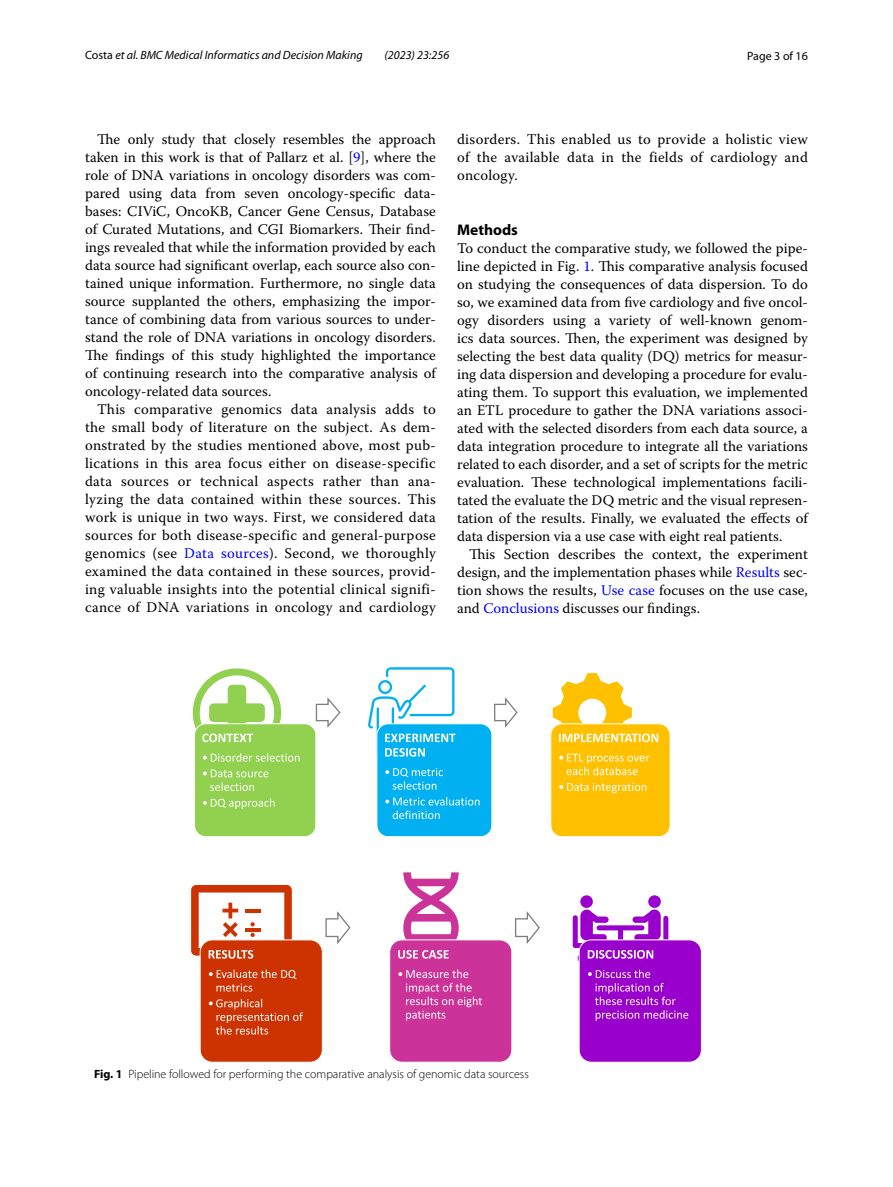
<style>
.page{position:relative;width:893px;height:1187px;background:#fff}
.page>*{position:absolute;margin:0;border:0;box-sizing:border-box;transform-origin:0 0}
.t1{font:700 15.45px "Myriad Pro";color:#000}
.t2{font:14.7px/18px "Warnock Pro";color:#000;text-align:justify}
.t3{font:300 12px "Myriad Pro";color:#000}
.t4{font:italic 12px "Myriad Pro";color:#000}
.t5{font:12px "Myriad Pro";color:#000}
.s1{font-style:normal}
.s2{color:#00f}
.s3{font-weight:700}
</style>
<div class="page">
<div style="left:195px;top:723px;width:121px;height:113px;background:#92d050;border-radius:11px"></div>
<div style="left:194px;top:723px;width:122px;height:114px;border:1px solid #fff;border-radius:11px"></div>
<svg style="left:193px;top:668px;width:107px;height:93px"></svg>
<svg style="left:203px;top:769px;width:65px;height:22px"></svg>
<svg style="left:203px;top:798px;width:72px;height:10px"></svg>
<svg style="left:315px;top:697px;width:26px;height:31px"></svg>
<div style="left:377px;top:723px;width:115px;height:113px;background:#00b0f0;border-radius:11px"></div>
<div style="left:376px;top:723px;width:116px;height:114px;border:1px solid #fff;border-radius:11px"></div>
<svg style="left:368px;top:667px;width:97px;height:91px"></svg>
<svg style="left:385px;top:768px;width:58px;height:21px"></svg>
<svg style="left:385px;top:797px;width:95px;height:22px"></svg>
<svg style="left:494px;top:697px;width:24px;height:31px"></svg>
<div style="left:551px;top:723px;width:119px;height:113px;background:#ffc000;border-radius:11px"></div>
<div style="left:550px;top:723px;width:120px;height:114px;border:1px solid #fff;border-radius:11px"></div>
<svg style="left:553px;top:673px;width:105px;height:102px"></svg>
<svg style="left:559px;top:782px;width:87px;height:11px"></svg>
<div style="left:200px;top:939px;width:122px;height:123px;background:#c30;border-radius:12px"></div>
<div style="left:200px;top:939px;width:123px;height:123px;border:1px solid #fff;border-radius:12px"></div>
<svg style="left:191px;top:885px;width:105px;height:106px"></svg>
<svg style="left:209px;top:998px;width:94px;height:36px"></svg>
<svg style="left:325px;top:911px;width:26px;height:33px"></svg>
<div style="left:390px;top:939px;width:122px;height:123px;background:#c39;border-radius:12px"></div>
<div style="left:389px;top:939px;width:123px;height:123px;border:1px solid #fff;border-radius:12px"></div>
<svg style="left:398px;top:872px;width:84px;height:148px"></svg>
<svg style="left:515px;top:911px;width:25px;height:33px"></svg>
<div style="left:580px;top:895px;width:13px;height:12px;background:#90c;border-radius:50%"></div>
<div style="left:648px;top:895px;width:13px;height:12px;background:#90c;border-radius:50%"></div>
<div style="left:579px;top:939px;width:122px;height:123px;background:#90c;border-radius:12px"></div>
<div style="left:579px;top:939px;width:123px;height:123px;border:1px solid #fff;border-radius:12px"></div>
<svg style="left:573px;top:909px;width:95px;height:51px"></svg>
<svg style="left:588px;top:969px;width:100px;height:51px"></svg>
<p class="t4" style="left:85px;top:48px;width:279px"><span class="s1">Costa</span> et al. BMC Medical Informatics and Decision Making</p>
<p class="t4" style="left:385px;top:48px;width:66px">(2023) 23:256</p>
<p class="t5" style="left:747px;top:48px;width:62px">Page 3 of 16</p>
<p class="t2" style="left:85px;top:130px;width:353px;text-indent:12px">The only study that closely resembles the approach taken in this work is that of Pallarz et al. [<span class="s2">9</span>], where the role of DNA variations in oncology disorders was com&shy;pared using data from seven oncology-specific data&shy;bases: CIViC, OncoKB, Cancer Gene Census, Database of Curated Mutations, and CGI Biomarkers. Their find&shy;ings revealed that while the information provided by each data source had significant overlap, each source also con&shy;tained unique information. Furthermore, no single data source supplanted the others, emphasizing the impor&shy;tance of combining data from various sources to under&shy;stand the role of DNA variations in oncology disorders.<br>The findings of this study highlighted the importance of continuing research into the comparative analysis of oncology-related data sources.</p>
<p class="t2" style="left:85px;top:400px;width:353px;text-indent:12px">This comparative genomics data analysis adds to the small body of literature on the subject. As dem&shy;onstrated by the studies mentioned above, most pub&shy;lications in this area focus either on disease-specific data sources or technical aspects rather than ana&shy;lyzing the data contained within these sources. This work is unique in two ways. First, we considered data sources for both disease-specific and general-purpose genomics (see <span class="s2">Data sources</span>). Second, we thoroughly examined the data contained in these sources, provid&shy;ing valuable insights into the potential clinical signifi&shy;cance of DNA variations in oncology and cardiology</p>
<p class="t2" style="left:457px;top:130px;width:352px">disorders. This enabled us to provide a holistic view of the available data in the fields of cardiology and oncology.</p>
<p class="t1" style="left:457px;top:219px;width:62px">Methods</p>
<p class="t2" style="left:457px;top:238px;width:353px">To conduct the comparative study, we followed the pipe&shy;line depicted in Fig. <span class="s2">1</span>. This comparative analysis focused on studying the consequences of data dispersion. To do so, we examined data from five cardiology and five oncol&shy;ogy disorders using a variety of well-known genom&shy;ics data sources. Then, the experiment was designed by selecting the best data quality (DQ) metrics for measur&shy;ing data dispersion and developing a procedure for evalu&shy;ating them. To support this evaluation, we implemented an ETL procedure to gather the DNA variations associ&shy;ated with the selected disorders from each data source, a data integration procedure to integrate all the variations related to each disorder, and a set of scripts for the metric evaluation. These technological implementations facili&shy;tated the evaluate the DQ metric and the visual represen&shy;tation of the results. Finally, we evaluated the effects of data dispersion via a use case with eight real patients.</p>
<p class="t2" style="left:457px;top:544px;width:352px;text-indent:12px">This Section describes the context, the experiment design, and the implementation phases while <span class="s2">Results</span> sec&shy;tion shows the results, <span class="s2">Use case</span> focuses on the use case, and <span class="s2">Conclusions</span> discusses our findings.</p>
<p class="t3" style="left:94px;top:1067px;width:436px"><span class="s3">Fig. 1</span> Pipeline followed for performing the comparative analysis of genomic data sourcess</p>
</div>
